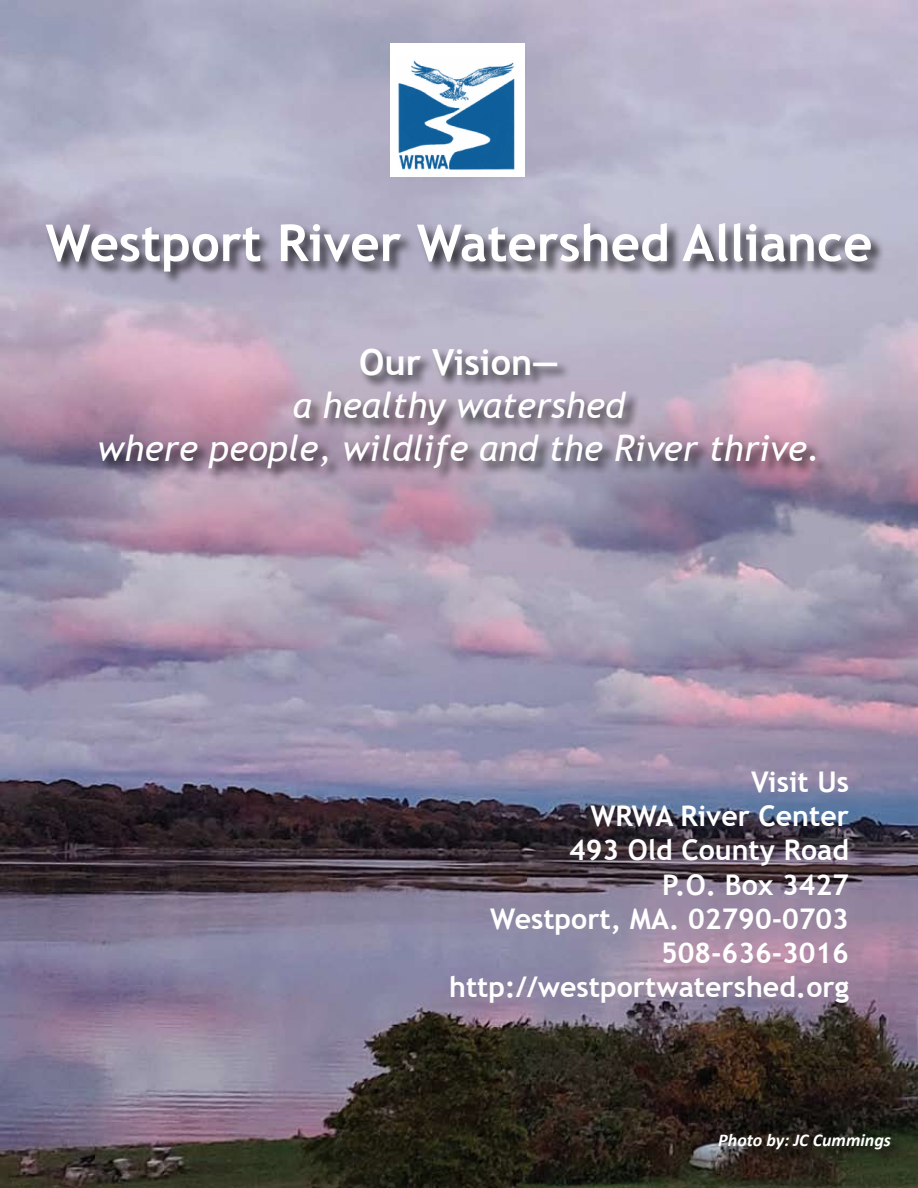
<style>
.page{position:relative;width:918px;height:1188px;background:#fff}
.page>*{position:absolute;margin:0;border:0;box-sizing:border-box;transform-origin:0 0}
.t1{font:700 51px "Trebuchet MS";color:#fff}
.t2{font:italic 36px/43.2px "Trebuchet MS";color:#fff;text-align:center}
.t3{font:700 36px "Trebuchet MS";color:#fff}
.t4{font:700 28.5px/34.2px "Trebuchet MS";color:#fff;text-align:right}
.t5{font:italic 700 18px "Calibri";color:#fff}
</style>
<div class="page">
<img style="left:0;top:0;width:918px;height:1188px">
<div style="left:390px;top:44px;width:134px;height:133px;background:#fff"></div>
<img style="left:398px;top:60px;width:117px;height:110px">
<div style="left:98px;top:347px;width:820px;height:356px;background:#000;opacity:.75"></div>
<div style="left:44px;top:222px;width:874px;height:113px;background:#000;opacity:.75"></div>
<div style="left:717px;top:1133px;width:201px;height:55px;background:#000;opacity:.75"></div>
<h1 class="t1" style="left:46px;top:211px;width:828px">Westport River Watershed Alliance</h1>
<p class="t3" style="left:359px;top:339px;width:201px">Our Vision—</p>
<p class="t2" style="left:98px;top:383px;width:724px">a healthy watershed<br>where people, wildlife and the River thrive.</p>
<p class="t4" style="left:449px;top:765px;width:401px">Visit Us<br>WRWA River Center<br>493 Old County Road<br>P.O. Box 3427<br>Westport, MA. 02790-0703<br>508-636-3016 http://westportwatershed.org</p>
<p class="t5" style="left:718px;top:1128px;width:174px">Photo by: JC Cummings</p>
</div>
